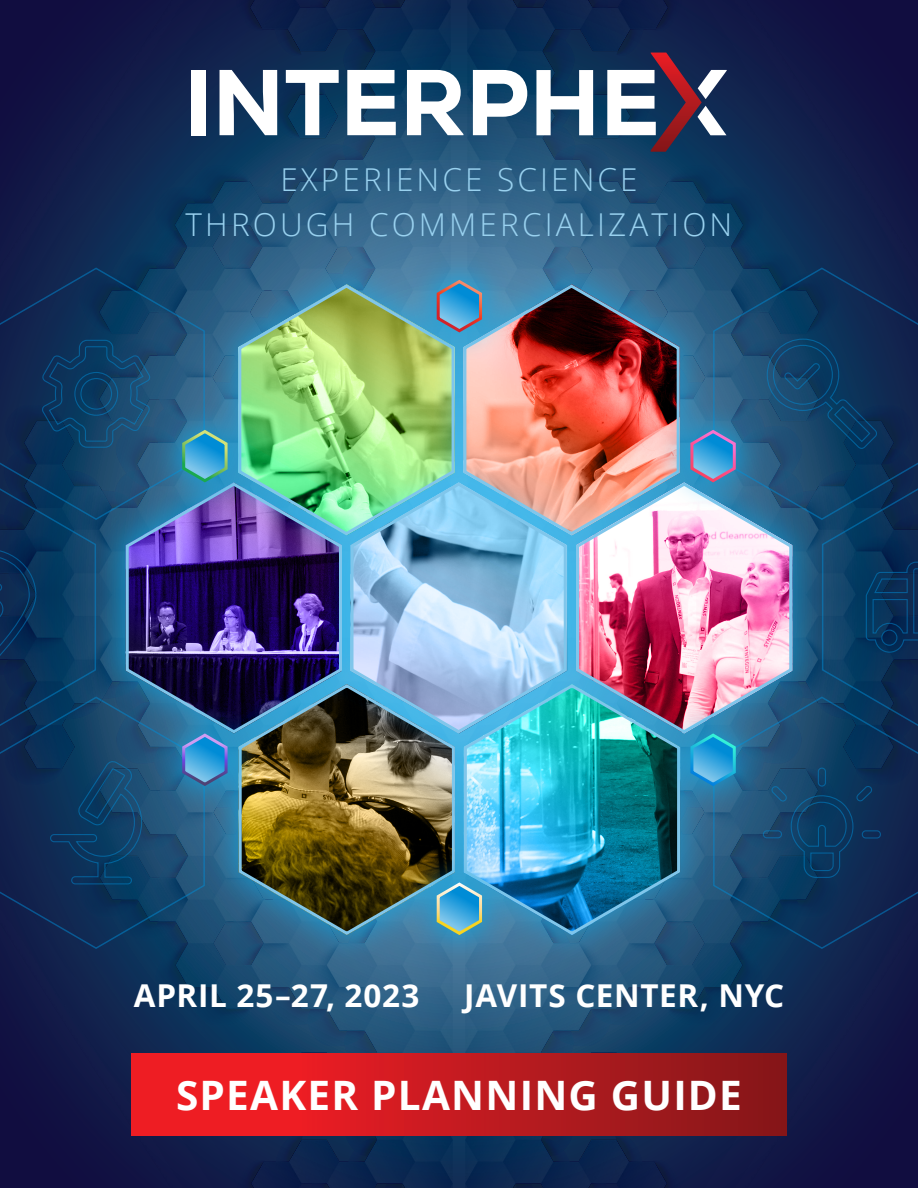
<style>
.page{position:relative;width:918px;height:1188px;background:#fff}
.page>*{position:absolute;margin:0;border:0;box-sizing:border-box;transform-origin:0 0}
.t1{font:700 40.5px "Open Sans";letter-spacing:.03em;color:#fff}
.t2{font:300 31.5px "Open Sans";letter-spacing:.1em;color:#99d1ef}
.t3{font:700 31.5px "Open Sans";letter-spacing:.02em;color:#fff}
</style>
<div class="page">
<img style="left:0;top:0;width:452px;height:1188px">
<img style="left:466px;top:0;width:452px;height:1188px">
<div style="left:431px;top:653px;width:282px;height:313px;background:#00aeef;opacity:.5"></div>
<div style="left:206px;top:653px;width:282px;height:313px;background:#00aeef;opacity:.6"></div>
<div style="left:206px;top:254px;width:282px;height:312px;background:#00aeef;opacity:.5"></div>
<div style="left:431px;top:254px;width:282px;height:312px;background:#00aeef;opacity:.5"></div>
<img style="left:461px;top:513px;width:305px;height:424px">
<img style="left:206px;top:735px;width:250px;height:202px">
<img style="left:237px;top:283px;width:445px;height:452px">
<svg style="left:132px;top:1054px;width:654px;height:81px;background:#c31a1f"></svg>
<svg style="left:167px;top:0;width:296px;height:259px;background:#35587a"></svg>
<svg style="left:473px;top:70px;width:54px;height:65px"></svg>
<svg style="left:536px;top:0;width:216px;height:186px;background:#35496b"></svg>
<svg style="left:0;top:885px;width:206px;height:65px;background:#0f315a"></svg>
<svg style="left:0;top:267px;width:206px;height:56px;background:#10355d"></svg>
<svg style="left:712px;top:267px;width:54px;height:254px;background:#285a7f"></svg>
<svg style="left:712px;top:696px;width:206px;height:254px;background:#14375f"></svg>
<div style="left:818px;top:768px;width:8px;height:19px;border:1px solid #008cd6;border-radius:3px"></div>
<svg style="left:770px;top:785px;width:102px;height:94px;background:#0e3c64"></svg>
<div style="left:763px;top:830px;width:19px;height:8px;border:1px solid #008cd6;border-radius:3px"></div>
<div style="left:862px;top:830px;width:19px;height:9px;border:1px solid #008cd6;border-radius:4px"></div>
<svg style="left:766px;top:202px;width:152px;height:532px;background:#1a3e66"></svg>
<div style="left:657px;top:703px;width:112px;height:114px;background:#00aeef;opacity:.7"></div>
<svg style="left:688px;top:732px;width:49px;height:56px;background:#2c9dcf"></svg>
<div style="left:657px;top:399px;width:112px;height:114px;background:#00aeef;opacity:.7"></div>
<svg style="left:688px;top:428px;width:49px;height:56px;background:#518ec6"></svg>
<div style="left:149px;top:703px;width:111px;height:114px;background:#00aeef;opacity:.7"></div>
<div style="left:149px;top:399px;width:111px;height:114px;background:#00aeef;opacity:.7"></div>
<img style="left:0;top:323px;width:248px;height:562px">
<div style="left:404px;top:852px;width:111px;height:114px;background:#00aeef;opacity:.7"></div>
<svg style="left:434px;top:881px;width:50px;height:56px;background:#53a8c6"></svg>
<div style="left:404px;top:249px;width:111px;height:115px;background:#00aeef;opacity:.7"></div>
<svg style="left:434px;top:278px;width:50px;height:56px;background:#5192bc"></svg>
<p class="t2" style="left:280px;top:158px;width:359px">EXPERIENCE SCIENCE</p>
<p class="t2" style="left:186px;top:203px;width:548px">THROUGH COMMERCIALIZATION</p>
<p class="t3" style="left:134px;top:973px;width:287px">APRIL 25–27, 2023</p>
<p class="t3" style="left:464px;top:973px;width:322px">JAVITS CENTER, NYC</p>
<p class="t1" style="left:176px;top:1067px;width:567px">SPEAKER PLANNING GUIDE</p>
</div>
